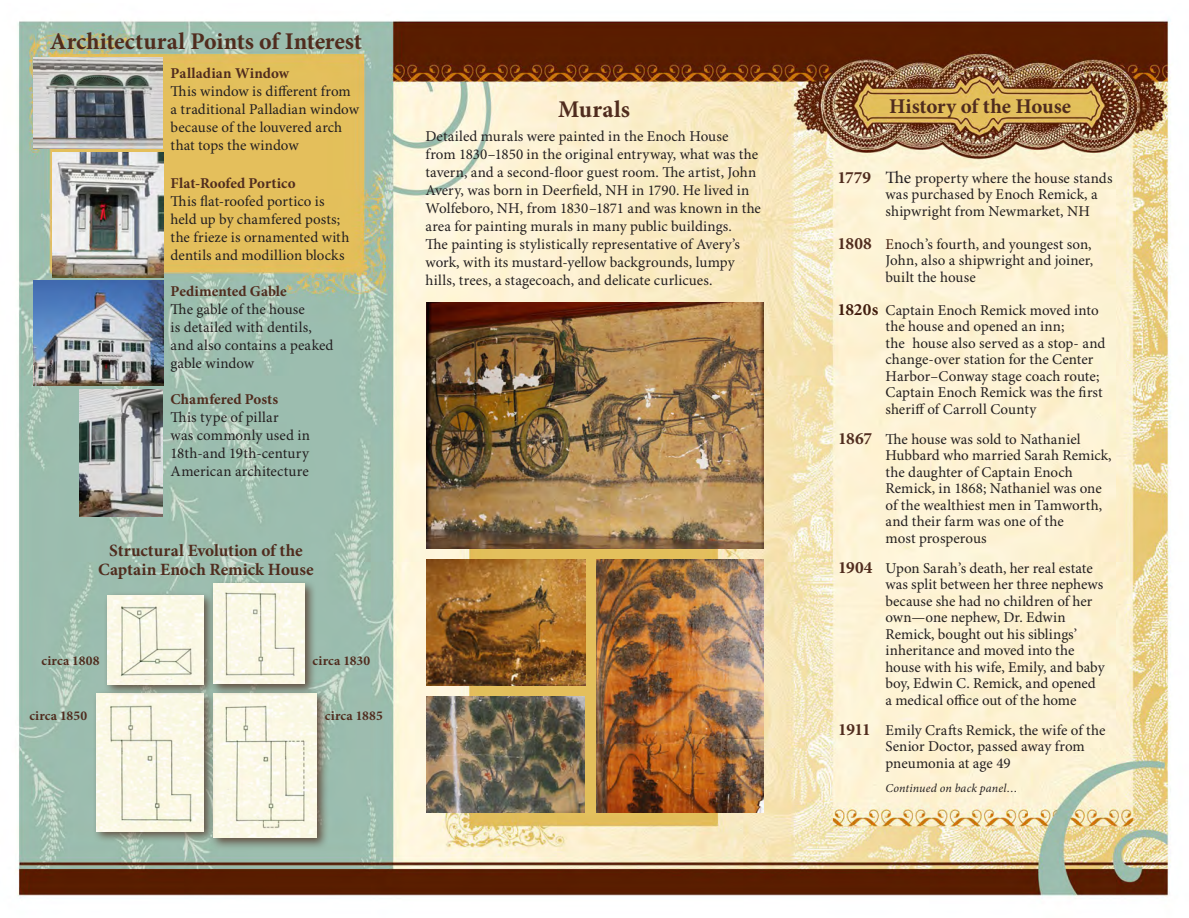
<style>
.page{position:relative;width:1189px;height:918px;background:#fff}
.page>*{position:absolute;margin:0;border:0;box-sizing:border-box;transform-origin:0 0}
.Default{font:700 24px "Minion Pro";color:#502c1e}
.Default-2{font:700 21px "Minion Pro";color:#502c1e}
.Default-3{font:700 17.25px/18.8px "Minion Pro";letter-spacing:-.01em;color:#502c1e;text-align:center}
.Default-4{font:15px/16.5px "Minion Pro";color:#231f20}
.Default-5{font:700 15px "Minion Pro";color:#502c1e}
.Default-6{font:700 13.5px "Minion Pro";color:#502c1e}
.Default-7{font:italic 12px "Minion Pro";letter-spacing:.01em;color:#231f20}
.s1{font-weight:700;font-size:17.25px;color:#502c1e}
.s2{font-size:17.25px}
.s3{color:#411d0e}
.s4{font-weight:700;font-size:17.25px;color:#411d0e}
</style>
<div class="page">
<img style="left:17px;top:18px;width:1154px;height:879px">
<img style="left:426px;top:302px;width:337px;height:246px">
<img style="left:426px;top:559px;width:159px;height:127px">
<img style="left:596px;top:559px;width:167px;height:253px">
<img style="left:426px;top:697px;width:158px;height:115px">
<img style="left:34px;top:58px;width:129px;height:91px">
<img style="left:52px;top:152px;width:111px;height:125px">
<img style="left:79px;top:390px;width:84px;height:126px">
<img style="left:33px;top:280px;width:130px;height:106px">
<div style="left:209px;top:689px;width:120px;height:161px;background:#502c1e;opacity:.75"></div>
<img style="left:215px;top:696px;width:102px;height:142px">
<div style="left:92px;top:689px;width:123px;height:154px;background:#502c1e;opacity:.75"></div>
<img style="left:97px;top:694px;width:106px;height:137px">
<div style="left:103px;top:591px;width:112px;height:105px;background:#502c1e;opacity:.75"></div>
<img style="left:108px;top:596px;width:95px;height:88px">
<div style="left:209px;top:579px;width:108px;height:117px;background:#502c1e;opacity:.75"></div>
<img style="left:213px;top:583px;width:92px;height:101px">
<p class="Default" style="left:50px;top:27px;width:314px">Architectural Points of Interest</p>
<p class="Default-5" style="left:171px;top:64px;width:120px">Palladian Window</p>
<p class="Default-4" style="left:171px;top:83px;width:190px;line-height:18px">This window is different from a traditional Palladian window because of the louvered arch</p>
<p class="Default-4" style="left:171px;top:138px;width:129px">that tops the window</p>
<p class="Default-5" style="left:171px;top:175px;width:126px">Flat-Roofed Portico</p>
<p class="Default-4" style="left:171px;top:194px;width:155px">This flat-roofed portico is</p>
<p class="Default-4" style="left:171px;top:212px;width:171px">held up by chamfered posts;</p>
<p class="Default-4" style="left:171px;top:229px;width:180px;line-height:18px">the frieze is ornamented with dentils and modillion blocks</p>
<p class="Default-5" style="left:171px;top:283px;width:117px">Pedimented Gable</p>
<p class="Default-4" style="left:171px;top:302px;width:136px">The gable of the house</p>
<p class="Default-4" style="left:171px;top:320px;width:143px">is detailed with dentils,</p>
<p class="Default-4" style="left:171px;top:337px;width:164px;line-height:18px">and also contains a peaked gable window</p>
<p class="Default-5" style="left:171px;top:391px;width:109px">Chamfered Posts</p>
<p class="Default-4" style="left:171px;top:410px;width:109px">This type of pillar</p>
<p class="Default-4" style="left:171px;top:428px;width:141px">was commonly used in</p>
<p class="Default-4" style="left:171px;top:445px;width:140px;line-height:18px">18th-and 19th-century<br>American architecture</p>
<p class="Default-3" style="left:98px;top:542px;width:217px">Structural Evolution of the<br>Captain Enoch Remick House</p>
<p class="Default-6" style="left:42px;top:653px;width:60px">circa 1808</p>
<p class="Default-6" style="left:312px;top:653px;width:59px">circa 1830</p>
<p class="Default-6" style="left:29px;top:708px;width:59px">circa 1850</p>
<p class="Default-6" style="left:325px;top:707px;width:59px">circa 1885</p>
<p class="Default" style="left:558px;top:95px;width:73px">Murals</p>
<p class="Default-4" style="left:425px;top:128px;width:337px;line-height:18px">Detailed murals were painted in the Enoch House from 1830–1850 in the original entryway, what was the tavern, and a second-floor guest room. The artist, John Avery, was born in Deerfield, NH in 1790. He lived in Wolfeboro, NH, from 1830–1871 and was known in the area for painting murals in many public buildings.</p>
<p class="Default-4" style="left:425px;top:236px;width:316px;line-height:18px">The painting is stylistically representative of Avery’s work, with its mustard-yellow backgrounds, lumpy hills, trees, a stagecoach, and delicate curlicues.</p>
<p class="Default-2" style="left:888px;top:94px;width:183px">History of the House</p>
<p class="Default-4" style="left:837px;top:170px;width:276px"><span class="s1">1779</span> <span class="s2">The</span> property where the house stands</p>
<p class="Default-4" style="left:885px;top:187px;width:214px">was purchased by Enoch Remick, a</p>
<p class="Default-4" style="left:885px;top:203px;width:206px">shipwright from Newmarket, NH</p>
<p class="Default-4" style="left:837px;top:236px;width:256px"><span class="s1">1808</span> <span class="s3">E</span>noch’s fourth, and youngest son,</p>
<p class="Default-4" style="left:885px;top:253px;width:209px">John, also a shipwright and joiner,</p>
<p class="Default-4" style="left:885px;top:269px;width:92px">built the house</p>
<p class="Default-4" style="left:885px;top:302px;width:215px;text-indent:-48px"><span class="s4">1820s</span> Captain Enoch Remick moved into the house and opened an inn;</p>
<p class="Default-4" style="left:885px;top:335px;width:221px">the house also served as a stop- and change-over station for the Center<br>Harbor–Conway stage coach route;<br>Captain Enoch Remick was the first sheriff of Carroll County</p>
<p class="Default-4" style="left:885px;top:431px;width:228px;text-indent:-47px"><span class="s1">1867</span> The house was sold to Nathaniel<br>Hubbard who married Sarah Remick, the daughter of Captain Enoch<br>Remick, in 1868; Nathaniel was one of the wealthiest men in Tamworth, and their farm was one of the</p>
<p class="Default-4" style="left:885px;top:530px;width:103px">most prosperous</p>
<p class="Default-4" style="left:885px;top:560px;width:219px;text-indent:-47px"><span class="s1">1904</span> Upon Sarah’s death, her real estate was split between her three nephews because she had no children of her own—one nephew, Dr. Edwin</p>
<p class="Default-4" style="left:885px;top:626px;width:193px">Remick, bought out his siblings’ inheritance and moved into the</p>
<p class="Default-4" style="left:885px;top:659px;width:220px">house with his wife, Emily, and baby</p>
<p class="Default-4" style="left:885px;top:676px;width:212px">boy, Edwin C. Remick, and opened</p>
<p class="Default-4" style="left:885px;top:692px;width:192px">a medical office out of the home</p>
<p class="Default-4" style="left:885px;top:722px;width:221px;text-indent:-47px"><span class="s1">1911</span> Emily Crafts Remick, the wife of the<br>Senior Doctor, passed away from pneumonia at age 49</p>
<p class="Default-7" style="left:885px;top:781px;width:133px">Continued on back panel…</p>
</div>
